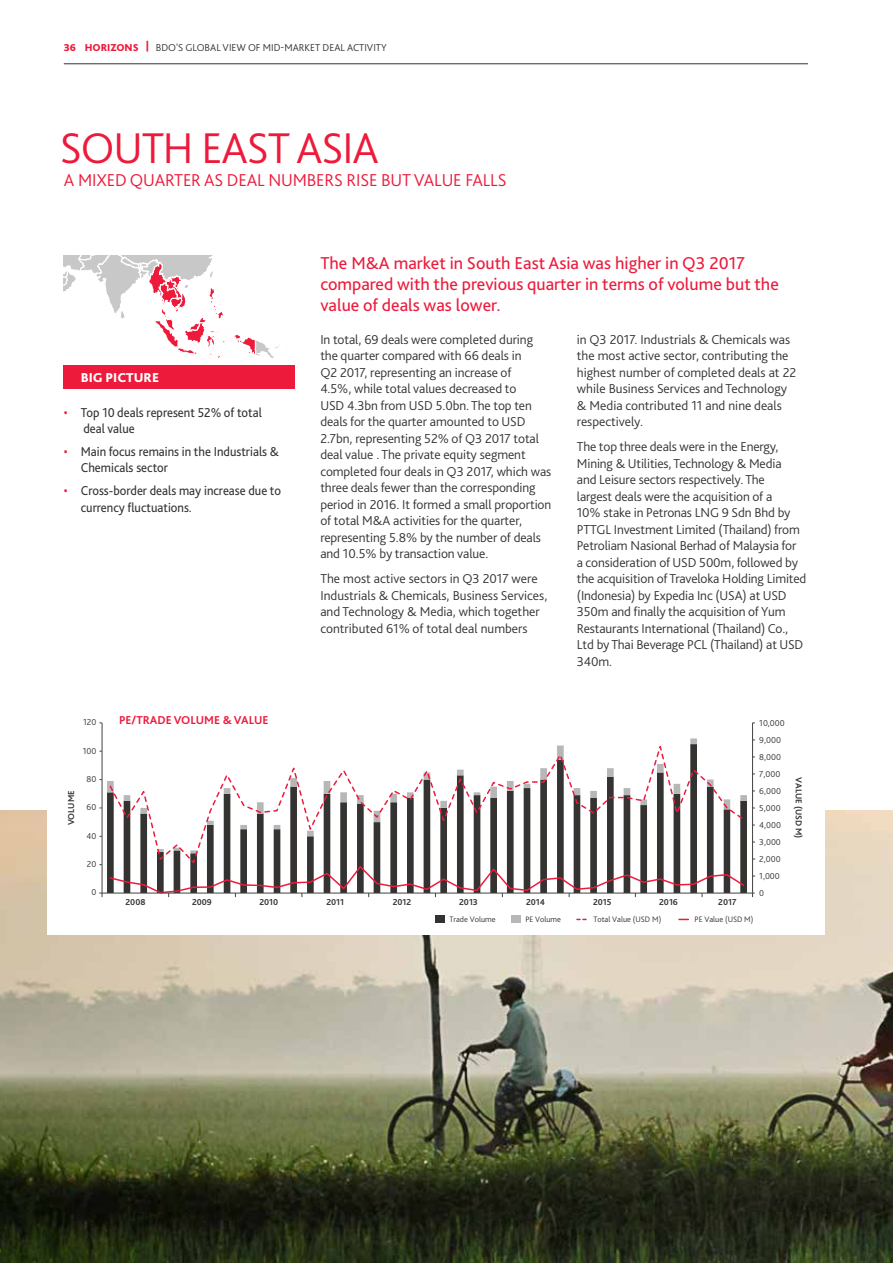
<style>
.page{position:relative;width:893px;height:1263px;background:#fff}
.page>*{position:absolute;margin:0;border:0;box-sizing:border-box;transform-origin:0 0}
.t1{font:300 45px "Bliss Pro";letter-spacing:-.025em;color:#ed1a3b}
.t2{font:18px/21px "Bliss Pro";color:#ed1a3b}
.t3{font:300 18px "Bliss Pro";letter-spacing:-.01em;color:#ed1a3b}
.t4{font:300 13.5px/16.5px "Bliss Pro";letter-spacing:-.005em;color:#343331}
.t5{font:13.5px/16.5px "Bliss Pro";color:#343331;scale:.93 1}
.t6{font:800 13.5px "Bliss Pro";color:#fff}
.t7{font:700 12px "Bliss Pro";color:#ed1a3b}
.t8{font:300 10.5px "Bliss Pro";color:#343331}
.t9{font:800 10.5px "Bliss Pro";color:#ed1a3b}
.t10{font:300 9px "Bliss Pro";color:#343331}
.t11{font:700 9px "Bliss Pro";color:#343331}
.t12{font:300 8.25px "Bliss Pro";color:#343331}
.s1{color:#ed1a3b}
</style>
<div class="page">
<hr style="left:64px;top:63px;width:744px;height:1px;background:#343331">
<img style="left:0;top:810px;width:893px;height:453px">
<svg style="left:64px;top:255px;width:216px;height:103px"></svg>
<div style="left:47px;top:743px;width:777px;height:192px;background:#fff"></div>
<svg style="left:108px;top:741px;width:638px;height:123px"></svg>
<hr style="left:102px;top:723px;width:1px;height:170px;background:#424241">
<hr style="left:752px;top:723px;width:1px;height:170px;background:#424241">
<div style="left:435px;top:916px;width:9px;height:7px;background:#343331"></div>
<div style="left:511px;top:916px;width:10px;height:7px;background:#b8b7b7"></div>
<svg style="left:99px;top:864px;width:647px;height:33px"></svg>
<hr style="left:99px;top:893px;width:656px;height:1px;background:#424241">
<div style="left:64px;top:365px;width:231px;height:24px;background:#ed1a3b"></div>
<p class="t9" style="left:85px;top:40px;width:66px">HORIZONS |</p>
<p class="t9" style="left:64px;top:40px;width:14px">36</p>
<p class="t8" style="left:156px;top:40px;width:232px">BDO'S GLOBAL VIEW OF MID-MARKET DEAL ACTIVITY</p>
<h1 class="t1" style="left:60px;top:120px;width:320px">SOUTH EAST ASIA</h1>
<h2 class="t3" style="left:64px;top:169px;width:444px">A MIXED QUARTER AS DEAL NUMBERS RISE BUT VALUE FALLS</h2>
<h2 class="t2" style="left:320px;top:252px;width:460px">The M&amp;A market in South East Asia was higher in Q3 2017 compared with the previous quarter in terms of volume but the value of deals was lower.</h2>
<p class="t6" style="left:81px;top:369px;width:80px">BIG PICTURE</p>
<p class="t5" style="left:83px;top:403px;width:194px;text-indent:-20px"><span class="s1">•</span> Top 10 deals represent 52% of total deal value</p>
<p class="t5" style="left:81px;top:443px;width:215px;text-indent:-17px"><span class="s1">•</span> Main focus remains in the Industrials &amp;<br>Chemicals sector</p>
<p class="t5" style="left:81px;top:482px;width:217px;text-indent:-17px"><span class="s1">•</span> Cross-border deals may increase due to currency fluctuations.</p>
<p class="t4" style="left:320px;top:331px;width:233px">In total, 69 deals were completed during the quarter compared with 66 deals in<br>Q2 2017, representing an increase of<br>4.5%, while total values decreased to<br>USD 4.3bn from USD 5.0bn. The top ten deals for the quarter amounted to USD 2.7bn, representing 52% of Q3 2017 total deal value . The private equity segment completed four deals in Q3 2017, which was three deals fewer than the corresponding period in 2016. It formed a small proportion of total M&amp;A activities for the quarter, representing 5.8% by the number of deals and 10.5% by transaction value.</p>
<p class="t4" style="left:320px;top:570px;width:228px">The most active sectors in Q3 2017 were Industrials &amp; Chemicals, Business Services, and Technology &amp; Media, which together contributed 61% of total deal numbers</p>
<p class="t4" style="left:577px;top:331px;width:221px">in Q3 2017. Industrials &amp; Chemicals was the most active sector, contributing the highest number of completed deals at 22 while Business Services and Technology &amp; Media contributed 11 and nine deals respectively.</p>
<p class="t4" style="left:577px;top:438px;width:231px">The top three deals were in the Energy, Mining &amp; Utilities, Technology &amp; Media<br>and Leisure sectors respectively. The<br>largest deals were the acquisition of a<br>10% stake in Petronas LNG 9 Sdn Bhd by PTTGL Investment Limited (Thailand) from Petroliam Nasional Berhad of Malaysia for<br>a consideration of USD 500m, followed by the acquisition of Traveloka Holding Limited (Indonesia) by Expedia Inc (USA) at USD 350m and finally the acquisition of Yum Restaurants International (Thailand) Co., Ltd by Thai Beverage PCL (Thailand) at USD 340m.</p>
<p class="t10" style="left:83px;top:717px;width:15px">120</p>
<p class="t7" style="left:119px;top:713px;width:151px">PE/TRADE VOLUME &amp; VALUE</p>
<p class="t10" style="left:759px;top:717px;width:27px">10,000</p>
<p class="t10" style="left:759px;top:734px;width:23px">9,000</p>
<p class="t10" style="left:83px;top:745px;width:15px">100</p>
<p class="t10" style="left:759px;top:751px;width:23px">8,000</p>
<p class="t11" style="left:66px;top:825px;width:36px;rotate:-90deg">VOLUME</p>
<p class="t10" style="left:86px;top:773px;width:11px">80</p>
<p class="t10" style="left:87px;top:802px;width:11px">60</p>
<p class="t10" style="left:86px;top:830px;width:11px">40</p>
<p class="t10" style="left:759px;top:768px;width:23px">7,000</p>
<p class="t10" style="left:759px;top:785px;width:23px">6,000</p>
<p class="t10" style="left:759px;top:802px;width:23px">5,000</p>
<p class="t10" style="left:759px;top:819px;width:23px">4,000</p>
<p class="t10" style="left:759px;top:836px;width:23px">3,000</p>
<p class="t11" style="left:804px;top:777px;width:63px;rotate:90deg">VALUE (USD M)</p>
<p class="t10" style="left:87px;top:858px;width:11px">20</p>
<p class="t10" style="left:759px;top:853px;width:23px">2,000</p>
<p class="t10" style="left:759px;top:870px;width:22px">1,000</p>
<p class="t10" style="left:91px;top:887px;width:6px">0</p>
<p class="t10" style="left:759px;top:887px;width:6px">0</p>
<p class="t11" style="left:126px;top:896px;width:22px">2008</p>
<p class="t11" style="left:192px;top:896px;width:21px">2009</p>
<p class="t11" style="left:259px;top:896px;width:20px">2010</p>
<p class="t11" style="left:326px;top:896px;width:19px">2011</p>
<p class="t11" style="left:393px;top:896px;width:20px">2012</p>
<p class="t11" style="left:459px;top:896px;width:20px">2013</p>
<p class="t11" style="left:526px;top:896px;width:21px">2014</p>
<p class="t11" style="left:593px;top:896px;width:20px">2015</p>
<p class="t11" style="left:659px;top:896px;width:20px">2016</p>
<p class="t11" style="left:718px;top:896px;width:20px">2017</p>
<p class="t12" style="left:449px;top:914px;width:48px">Trade Volume</p>
<p class="t12" style="left:525px;top:914px;width:37px">PE Volume</p>
<p class="t12" style="left:593px;top:914px;width:69px">Total Value (USD M)</p>
<p class="t12" style="left:695px;top:914px;width:60px">PE Value (USD M)</p>
</div>
